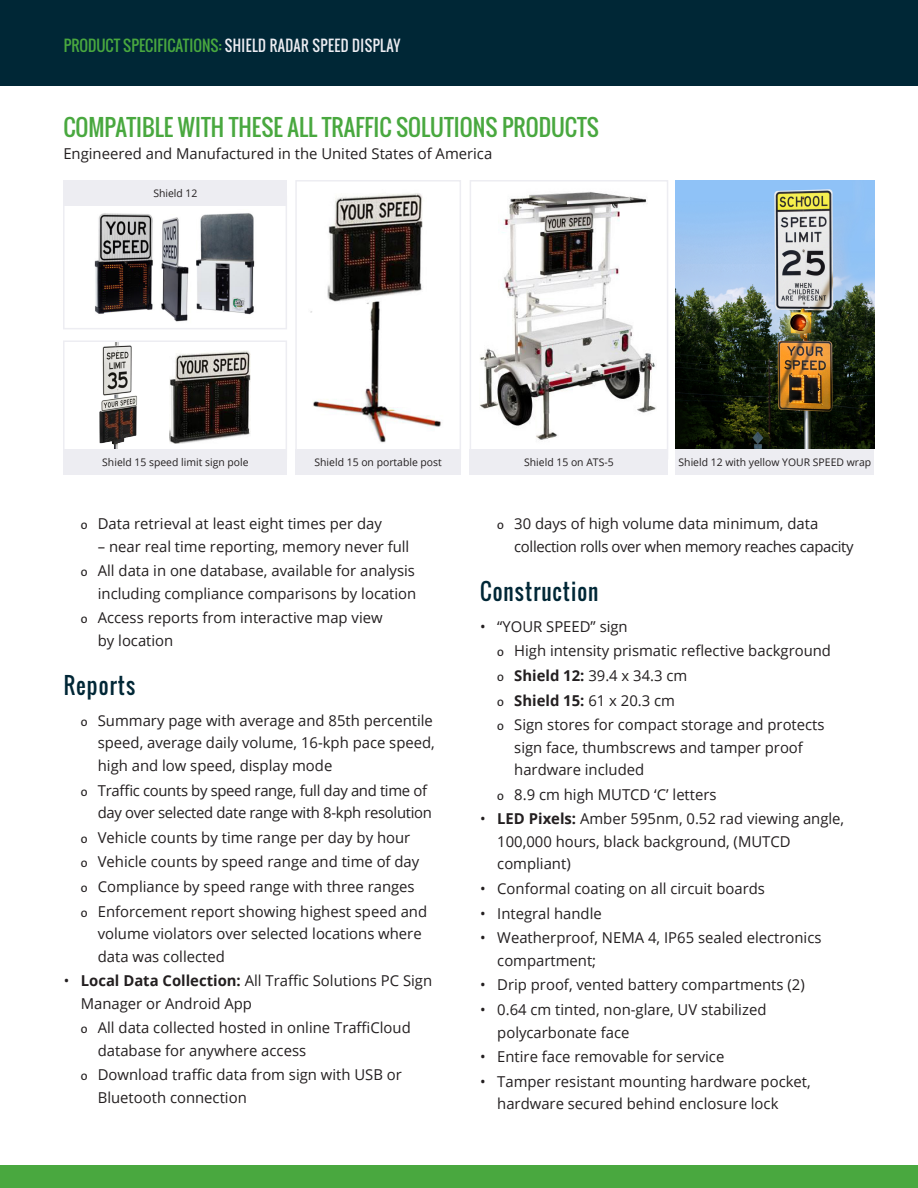
<style>
.page{position:relative;width:918px;height:1188px;background:#fff}
.page>*{position:absolute;margin:0;border:0;box-sizing:border-box;transform-origin:0 0}
.Product_Specifica{font:22.5px "Oswald";color:#49a83f}
.H2_15_20{font:22.5px "Oswald";letter-spacing:.05em;color:#002736;scale:.94 1}
.Body_Copy{font:15px/22.5px "Open Sans";color:#231f20}
.Body_Copy-2{font:15px/22.5px "Open Sans";letter-spacing:-.02em;color:#231f20}
.Body_Copy-3{font:15px/22.5px "Open Sans";letter-spacing:-.025em;color:#231f20}
.t1{font:15px "Oswald";color:#ededf2;scale:.94 1}
.t2{font:700 15px "Open Sans";color:#231f20}
.Body_Copy-4{font:10.5px "Open Sans";color:#231f20}
.s1{color:#49a83f}
.s2{font-family:"Bitter";font-size:12px}
.s3{font-weight:700}
.s4{font-family:"Bitter";font-weight:400;font-size:12px}
.s5{font-weight:400}
</style>
<div class="page">
<div style="left:0;top:1165px;width:918px;height:23px;background:#49a83f"></div>
<div style="left:0;top:0;width:918px;height:86px;background:#002736"></div>
<img style="left:169px;top:350px;width:82px;height:93px">
<div style="left:63px;top:340px;width:224px;height:119px;border:2px solid #ededf2"></div>
<img style="left:676px;top:181px;width:198px;height:268px">
<img style="left:480px;top:192px;width:176px;height:248px">
<div style="left:470px;top:180px;width:198px;height:279px;border:2px solid #ededf2"></div>
<img style="left:310px;top:193px;width:131px;height:250px">
<div style="left:295px;top:180px;width:166px;height:279px;border:2px solid #ededf2"></div>
<img style="left:94px;top:213px;width:161px;height:109px">
<div style="left:63px;top:196px;width:224px;height:133px;border:2px solid #ededf2"></div>
<img style="left:75px;top:342px;width:84px;height:108px">
<div style="left:64px;top:180px;width:223px;height:25px;background:#ededf2"></div>
<div style="left:64px;top:450px;width:223px;height:25px;background:#ededf2"></div>
<div style="left:470px;top:450px;width:198px;height:25px;background:#ededf2"></div>
<div style="left:295px;top:450px;width:166px;height:25px;background:#ededf2"></div>
<div style="left:676px;top:450px;width:198px;height:25px;background:#ededf2"></div>
<p class="t1" style="left:64px;top:34px;width:360px"><span class="s1">PRODUCT SPECIFICATIONS:</span> SHIELD RADAR SPEED DISPLAY</p>
<p class="Product_Specifica" style="left:63px;top:110px;width:537px">COMPATIBLE WITH THESE ALL TRAFFIC SOLUTIONS PRODUCTS</p>
<p class="Body_Copy" style="left:63px;top:142px;width:430px">Engineered and Manufactured in the United States of America</p>
<p class="Body_Copy-4" style="left:153px;top:186px;width:46px">Shield 12</p>
<p class="Body_Copy-4" style="left:102px;top:455px;width:148px">Shield 15 speed limit sign pole</p>
<p class="Body_Copy-4" style="left:315px;top:455px;width:129px">Shield 15 on portable post</p>
<p class="Body_Copy-4" style="left:524px;top:455px;width:91px">Shield 15 on ATS-5</p>
<p class="Body_Copy-4" style="left:679px;top:455px;width:194px">Shield 12 with yellow YOUR SPEED wrap</p>
<p class="Body_Copy" style="left:81px;top:512px;width:303px"><span class="s2">o</span> Data retrieval at least eight times per day</p>
<p class="Body_Copy" style="left:98px;top:534px;width:313px">– near real time reporting, memory never full</p>
<p class="Body_Copy" style="left:81px;top:559px;width:337px;text-align:right"><span class="s2">o</span> All data in one database, available for analysis including compliance comparisons by location</p>
<p class="Body_Copy" style="left:98px;top:606px;width:286px;text-indent:-17px"><span class="s2">o</span> Access reports from interactive map view by location</p>
<p class="H2_15_20" style="left:64px;top:668px;width:78px">Reports</p>
<p class="Body_Copy" style="left:98px;top:709px;width:339px;text-indent:-17px"><span class="s2">o</span> Summary page with average and 85th percentile speed, average daily volume, 16-kph pace speed, high and low speed, display mode</p>
<p class="Body_Copy-2" style="left:98px;top:778px;width:336px;text-indent:-17px"><span class="s2">o</span> Traffic counts by speed range, full day and time of day over selected date range with 8-kph resolution</p>
<p class="Body_Copy" style="left:81px;top:826px;width:331px"><span class="s2">o</span> Vehicle counts by time range per day by hour</p>
<p class="Body_Copy" style="left:81px;top:850px;width:340px"><span class="s2">o</span> Vehicle counts by speed range and time of day</p>
<p class="Body_Copy" style="left:81px;top:875px;width:335px"><span class="s2">o</span> Compliance by speed range with three ranges</p>
<p class="Body_Copy" style="left:98px;top:900px;width:331px;text-indent:-17px"><span class="s2">o</span> Enforcement report showing highest speed and volume violators over selected locations where data was collected</p>
<p class="Body_Copy" style="left:81px;top:969px;width:353px;text-indent:-17px">• <span class="s3">Local Data Collection:</span> All Traffic Solutions PC Sign<br>Manager or Android App</p>
<p class="Body_Copy" style="left:98px;top:1016px;width:315px;text-indent:-17px"><span class="s2">o</span> All data collected hosted in online TraffiCloud database for anywhere access</p>
<p class="Body_Copy" style="left:98px;top:1063px;width:306px;text-indent:-17px"><span class="s2">o</span> Download traffic data from sign with USB or<br>Bluetooth connection</p>
<p class="Body_Copy-3" style="left:514px;top:512px;width:341px;text-indent:-17px"><span class="s2">o</span> 30 days of high volume data minimum, data collection rolls over when memory reaches capacity</p>
<p class="H2_15_20" style="left:480px;top:574px;width:127px">Construction</p>
<p class="Body_Copy" style="left:480px;top:615px;width:149px">• “YOUR SPEED” sign</p>
<p class="Body_Copy" style="left:497px;top:639px;width:335px"><span class="s2">o</span> High intensity prismatic reflective background</p>
<p class="Body_Copy" style="left:497px;top:664px;width:192px"><span class="s2">o</span> <span class="s3">Shield 12:</span> 39.4 x 34.3 cm</p>
<p class="t2" style="left:497px;top:690px;width:179px"><span class="s4">o</span> Shield 15: <span class="s5">61 x 20.3 cm</span></p>
<p class="Body_Copy" style="left:514px;top:713px;width:312px;text-indent:-17px"><span class="s2">o</span> Sign stores for compact storage and protects sign face, thumbscrews and tamper proof hardware included</p>
<p class="Body_Copy" style="left:497px;top:783px;width:221px"><span class="s2">o</span> 8.9 cm high MUTCD ‘C’ letters</p>
<p class="Body_Copy" style="left:497px;top:807px;width:349px;text-indent:-17px">• <span class="s3">LED Pixels:</span> Amber 595nm, 0.52 rad viewing angle,<br>100,000 hours, black background, (MUTCD compliant)</p>
<p class="Body_Copy" style="left:480px;top:877px;width:286px">• Conformal coating on all circuit boards</p>
<p class="Body_Copy" style="left:480px;top:902px;width:123px">• Integral handle</p>
<p class="Body_Copy" style="left:497px;top:926px;width:326px;text-indent:-17px">• Weatherproof, NEMA 4, IP65 sealed electronics compartment;</p>
<p class="Body_Copy" style="left:480px;top:973px;width:326px">• Drip proof, vented battery compartments (2)</p>
<p class="Body_Copy" style="left:497px;top:998px;width:271px;text-indent:-17px">• 0.64 cm tinted, non-glare, UV stabilized polycarbonate face</p>
<p class="Body_Copy" style="left:480px;top:1045px;width:246px">• Entire face removable for service</p>
<p class="Body_Copy" style="left:497px;top:1070px;width:315px;text-indent:-17px">• Tamper resistant mounting hardware pocket, hardware secured behind enclosure lock</p>
</div>
